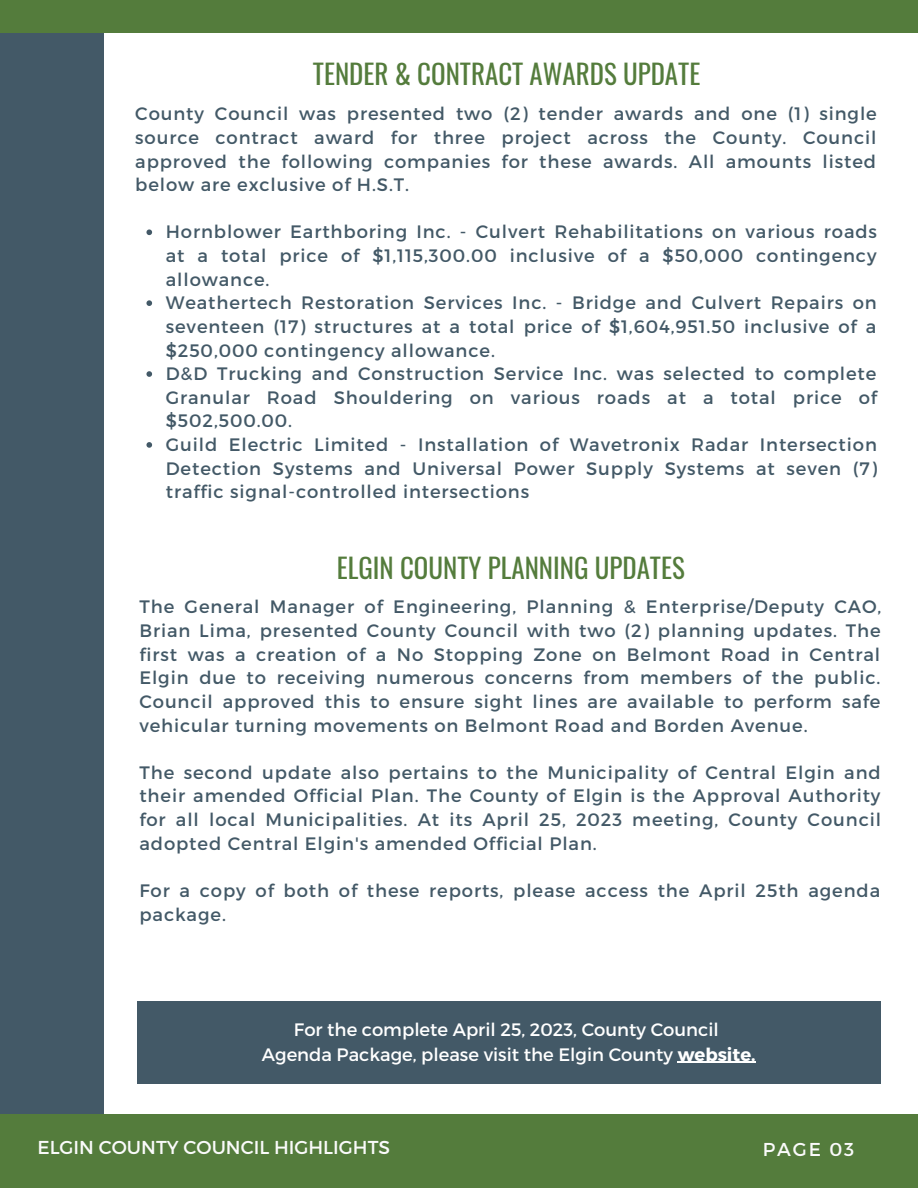
<style>
.page{position:relative;width:918px;height:1188px;background:#fff}
.page>*{position:absolute;margin:0;border:0;box-sizing:border-box;transform-origin:0 0}
.t1{font:27px "Oswald";color:#547c3c}
.t2{font:18.75px "Montserrat";color:#fafafa}
.t3{font:18.6px "Montserrat";letter-spacing:.1em;color:#fafafa}
.t4{font:18px/23.7px "Montserrat";letter-spacing:.05em;color:#435967;text-align:justify}
.t5{font:18px/24.8px "Montserrat";color:#fff;text-align:center}
.s1{font-weight:700}
</style>
<div class="page">
<div style="left:0;top:0;width:104px;height:1149px;background:#435967"></div>
<div style="left:0;top:1114px;width:918px;height:74px;background:#547c3c"></div>
<div style="left:0;top:0;width:918px;height:33px;background:#547c3c"></div>
<svg style="left:146px;top:229px;width:6px;height:6px"></svg>
<svg style="left:146px;top:300px;width:6px;height:6px"></svg>
<svg style="left:146px;top:371px;width:6px;height:6px"></svg>
<svg style="left:146px;top:442px;width:6px;height:6px"></svg>
<div style="left:137px;top:1002px;width:743px;height:82px;background:#435967"></div>
<hr style="left:678px;top:1062px;width:73px;height:1px;background:#fff">
<h1 class="t1" style="left:313px;top:53px;width:389px">TENDER &amp; CONTRACT AWARDS UPDATE</h1>
<p class="t4" style="left:135px;top:101px;width:743px">County Council was presented two (2) tender awards and one (1) single source contract award for three project across the County. Council approved the following companies for these awards. All amounts listed below are exclusive of H.S.T.</p>
<p class="t4" style="left:166px;top:219px;width:713px;text-align:left">Hornblower Earthboring Inc. - Culvert Rehabilitations on various roads at a total price of $1,115,300.00 inclusive of a $50,000 contingency allowance.<br>Weathertech Restoration Services Inc. - Bridge and Culvert Repairs on seventeen (17) structures at a total price of $1,604,951.50 inclusive of a $250,000 contingency allowance.<br>D&amp;D Trucking and Construction Service Inc. was selected to complete Granular Road Shouldering on various roads at a total price of $502,500.00.<br>Guild Electric Limited - Installation of Wavetronix Radar Intersection Detection Systems and Universal Power Supply Systems at seven (7) traffic signal-controlled intersections</p>
<h1 class="t1" style="left:337px;top:547px;width:350px">ELGIN COUNTY PLANNING UPDATES</h1>
<p class="t4" style="left:139px;top:594px;width:743px">The General Manager of Engineering, Planning &amp; Enterprise/Deputy CAO, Brian Lima, presented County Council with two (2) planning updates. The first was a creation of a No Stopping Zone on Belmont Road in Central Elgin due to receiving numerous concerns from members of the public.<br>Council approved this to ensure sight lines are available to perform safe vehicular turning movements on Belmont Road and Borden Avenue.</p>
<p class="t4" style="left:139px;top:760px;width:743px">The second update also pertains to the Municipality of Central Elgin and their amended Official Plan. The County of Elgin is the Approval Authority for all local Municipalities. At its April 25, 2023 meeting, County Council adopted Central Elgin's amended Official Plan.</p>
<p class="t4" style="left:139px;top:878px;width:742px">For a copy of both of these reports, please access the April 25th agenda package.</p>
<p class="t5" style="left:262px;top:1016px;width:495px">For the complete April 25, 2023, County Council<br>Agenda Package, please visit the Elgin County <span class="s1">website.</span></p>
<p class="t2" style="left:37px;top:1136px;width:354px">ELGIN COUNTY COUNCIL HIGHLIGHTS</p>
<p class="t3" style="left:763px;top:1137px;width:93px">PAGE 03</p>
</div>
